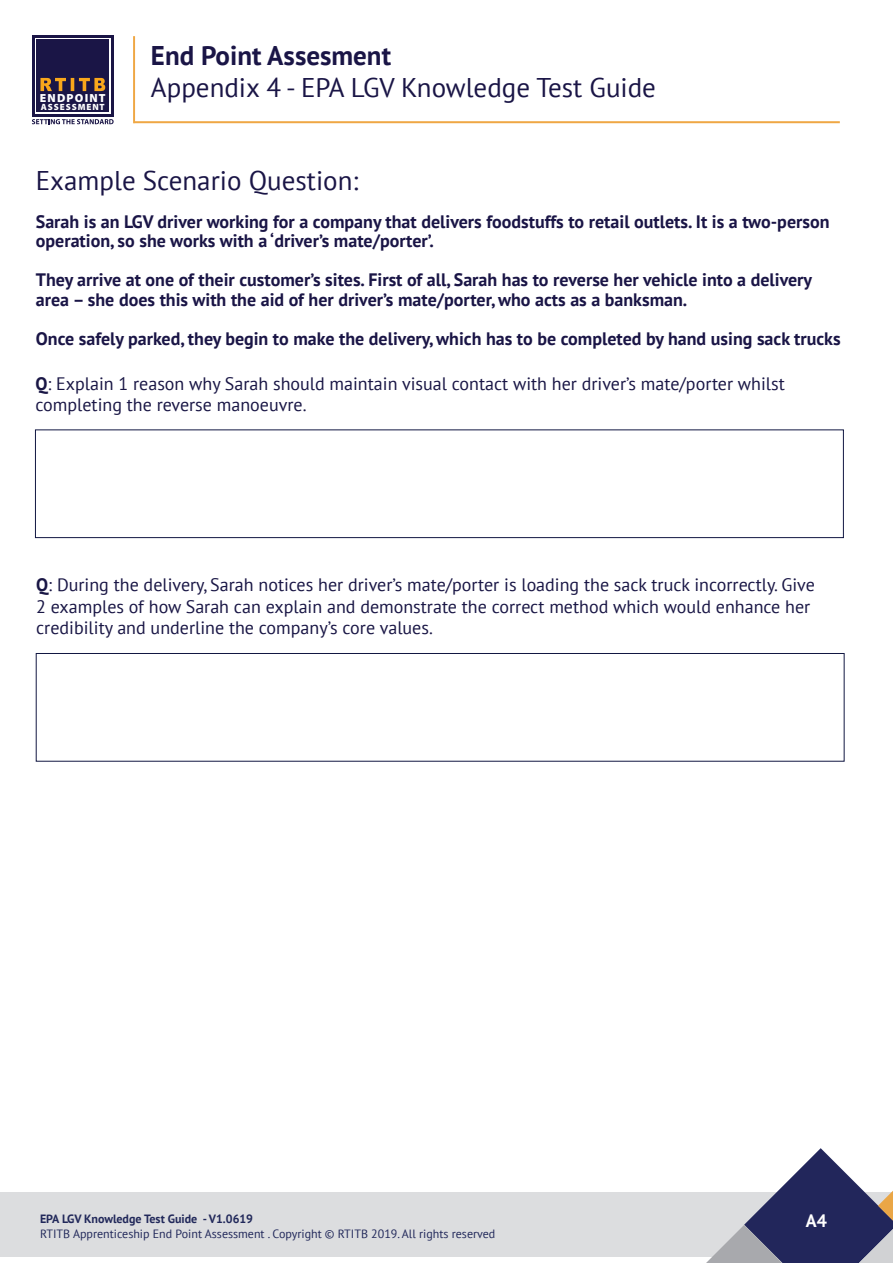
<style>
.page{position:relative;width:893px;height:1263px;background:#fff}
.page>*{position:absolute;margin:0;border:0;box-sizing:border-box;transform-origin:0 0}
.Section_Title{font:27px "PT Sans";color:#1a1546}
.Section_Title-2{font:700 27px "PT Sans";color:#1a1546}
.Section_Title-3{font:700 18px/19.5px "PT Sans";color:#1a1546}
.t1{font:18px/21.6px "PT Sans";color:#191645}
.t2{font:700 18px "PT Sans";color:#fff}
.t3{font:12px "PT Sans";color:#21285a}
.t4{font:700 12px "PT Sans";color:#21285a}
.t5{font:900 11.85px "Myriad Pro";letter-spacing:.1em;color:#fff}
.t6{font:900 9px "Myriad Pro";letter-spacing:.1em;color:#fff}
.s1{font-weight:700}
</style>
<div class="page">
<div style="left:0;top:1193px;width:893px;height:64px;background:#dcdddf"></div>
<svg style="left:706px;top:1148px;width:187px;height:115px"></svg>
<div style="left:32px;top:35px;width:82px;height:82px;background:#1a1546"></div>
<div style="left:35px;top:38px;width:76px;height:76px;background:linear-gradient(to right,#fff,#fff)"></div>
<div style="left:37px;top:40px;width:72px;height:72px;background:#1a1546"></div>
<svg style="left:40px;top:78px;width:65px;height:13px"></svg>
<svg style="left:32px;top:119px;width:82px;height:5px"></svg>
<svg style="left:133px;top:36px;width:707px;height:87px"></svg>
<div style="left:35px;top:429px;width:809px;height:109px;border:1px solid #111742"></div>
<div style="left:36px;top:653px;width:808px;height:108px;border:1px solid #111742"></div>
<p class="t5" style="left:40px;top:91px;width:67px">ENDPOINT</p>
<p class="t6" style="left:41px;top:102px;width:65px">ASSESSMENT</p>
<p class="Section_Title-2" style="left:151px;top:38px;width:242px">End Point Assesment</p>
<p class="Section_Title" style="left:151px;top:71px;width:507px">Appendix 4 - EPA LGV Knowledge Test Guide</p>
<p class="Section_Title" style="left:36px;top:163px;width:324px">Example Scenario Question:</p>
<p class="Section_Title-3" style="left:36px;top:211px;width:795px">Sarah is an LGV driver working for a company that delivers foodstuffs to retail outlets. It is a two-person operation, so she works with a ‘driver’s mate/porter’.</p>
<p class="Section_Title-3" style="left:36px;top:270px;width:778px">They arrive at one of their customer’s sites. First of all, Sarah has to reverse her vehicle into a delivery area – she does this with the aid of her driver’s mate/porter, who acts as a banksman.</p>
<p class="Section_Title-3" style="left:36px;top:328px;width:806px">Once safely parked, they begin to make the delivery, which has to be completed by hand using sack trucks</p>
<p class="t1" style="left:35px;top:372px;width:751px"><span class="s1">Q</span>: Explain 1 reason why Sarah should maintain visual contact with her driver’s mate/porter whilst</p>
<p class="t1" style="left:35px;top:394px;width:273px">completing the reverse manoeuvre.</p>
<p class="t1" style="left:36px;top:574px;width:780px"><span class="s1">Q</span>: During the delivery, Sarah notices her driver’s mate/porter is loading the sack truck incorrectly. Give<br>2 examples of how Sarah can explain and demonstrate the correct method which would enhance her credibility and underline the company’s core values.</p>
<p class="t4" style="left:40px;top:1211px;width:215px">EPA LGV Knowledge Test Guide - V1.0619</p>
<p class="t3" style="left:40px;top:1226px;width:457px">RTITB Apprenticeship End Point Assessment . Copyright © RTITB 2019. All rights reserved</p>
<p class="t2" style="left:806px;top:1208px;width:23px">A4</p>
</div>
